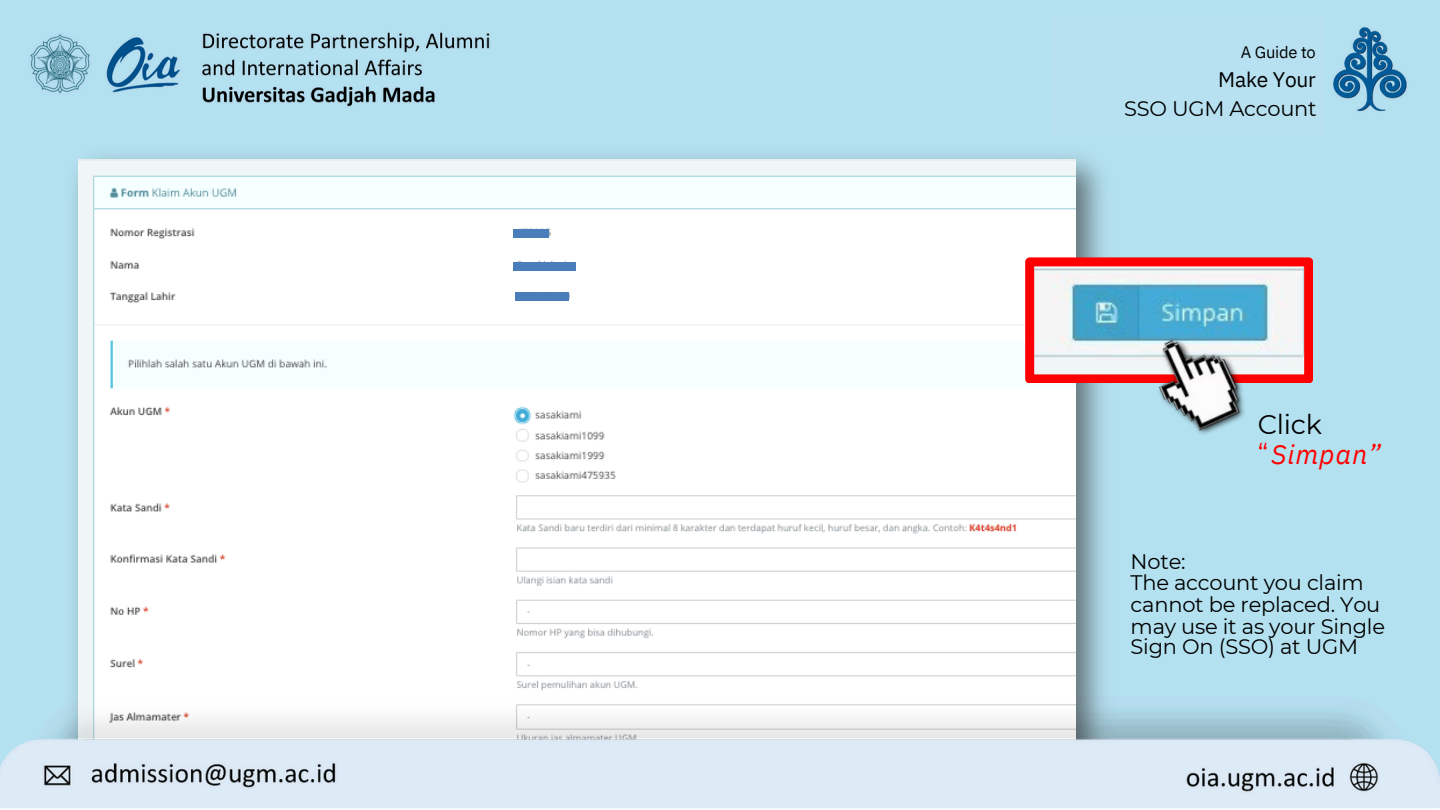
<style>
.page{position:relative;width:1440px;height:810px;background:#fff}
.page>*{position:absolute;margin:0;border:0;box-sizing:border-box;transform-origin:0 0}
.t1{font:italic 27px "IBM Plex Sans";letter-spacing:.03em;color:#f00}
.t2{font:27px "Montserrat";letter-spacing:-.01em;color:#000}
.t3{font:21px/21.3px "Montserrat";letter-spacing:-.01em;color:#000}
.t4{font:21px "IBM Plex Sans";letter-spacing:-.01em;color:#000}
.t5{font:16.5px "IBM Plex Sans";letter-spacing:-.01em;color:#000}
.s1{font-family:"Montserrat";font-style:normal}
</style>
<div class="page">
<div style="left:0;top:0;width:1440px;height:808px;background:#b4e1f0"></div>
<div style="left:1053px;top:15px;width:270px;height:123px;background:#b7e1f1"></div>
<img style="left:56px;top:136px;width:1066px;height:551px">
<img style="left:79px;top:159px;width:997px;height:528px">
<img style="left:0;top:687px;width:1438px;height:121px">
<div style="left:513px;top:229px;width:36px;height:9px;background:#4a7ebb"></div>
<div style="left:513px;top:262px;width:63px;height:9px;background:#4a7ebb"></div>
<div style="left:515px;top:292px;width:54px;height:10px;background:#4a7ebb"></div>
<svg style="left:1025px;top:257px;width:288px;height:126px"></svg>
<img style="left:1147px;top:333px;width:112px;height:112px">
<p class="t5" style="left:1241px;top:42px;width:77px">A Guide to</p>
<p class="t4" style="left:1218px;top:65px;width:99px">Make Your</p>
<p class="t3" style="left:1124px;top:98px;width:194px">SSO UGM Account</p>
<p class="t2" style="left:1258px;top:408px;width:66px">Click</p>
<h1 class="t1" style="left:1258px;top:437px;width:125px"><span class="s1">“</span>Simpan”</h1>
<p class="t3" style="left:1131px;top:551px;width:251px">Note:<br>The account you claim cannot be replaced. You</p>
<p class="t3" style="left:1131px;top:616px;width:256px">may use it as your Single</p>
<p class="t3" style="left:1131px;top:636px;width:229px">Sign On (SSO) at UGM</p>
</div>
